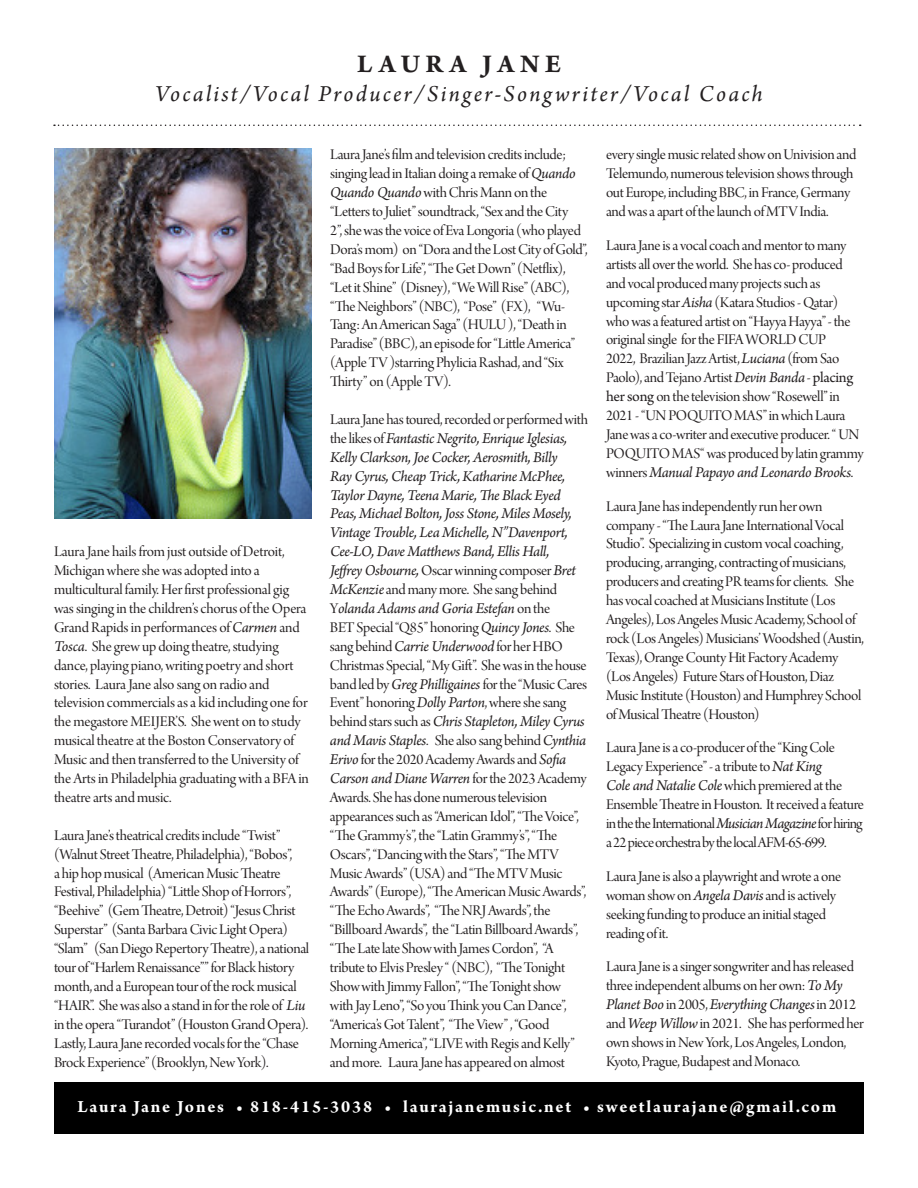
<style>
.page{position:relative;width:918px;height:1188px;background:#fff}
.page>*{position:absolute;margin:0;border:0;box-sizing:border-box;transform-origin:0 0}
.t1{font:700 27px "Arno Pro";letter-spacing:.21em;color:#231f20}
.t2{font:italic 24px "Arno Pro";letter-spacing:.095em;color:#231f20}
.t3{font:700 18px "Arno Pro";letter-spacing:.095em;color:#fff}
.t4{font:15.75px/18.9px "Arno Pro Display";letter-spacing:-.02em;color:#231f20}
.s1{font-family:"Arno Pro";font-style:italic}
.s2{font-family:"Arno Pro"}
</style>
<div class="page">
<img style="left:54px;top:148px;width:258px;height:370px">
<div style="left:54px;top:1082px;width:810px;height:52px;background:#000"></div>
<svg style="left:54px;top:125px;width:807px;height:1px"></svg>
<p class="t1" style="left:357px;top:49px;width:205px">LAURA JANE</p>
<p class="t2" style="left:155px;top:80px;width:609px">Vocalist/Vocal Producer/Singer-Songwriter/Vocal Coach</p>
<p class="t4" style="left:54px;top:543px;width:256px">Laura Jane hails from just outside of Detroit, Michigan where she was adopted into a multicultural family. Her first professional gig was singing in the children’s chorus of the Opera Grand Rapids in performances of <span class="s1">Carmen</span> and <span class="s1">Tosca</span>. She grew up doing theatre, studying dance, playing piano, writing poetry and short stories. Laura Jane also sang on radio and television commercials as a kid including one for the megastore MEIJER’S. She went on to study musical theatre at the Boston Conservatory of Music and then transferred to the University of the Arts in Philadelphia graduating with a BFA in theatre arts and music.</p>
<p class="t4" style="left:54px;top:827px;width:257px">Laura Jane’s theatrical credits include “Twist” (Walnut Street Theatre, Philadelphia), “Bobos”,<br>a hip hop musical (American Music Theatre Festival, Philadelphia) “Little Shop of Horrors”, “Beehive” (Gem Theatre, Detroit) “Jesus Christ Superstar” (Santa Barbara Civic Light Opera) “Slam” (San Diego Repertory Theatre), a national tour of “Harlem Renaissance”” for Black history month, and a European tour of the rock musical “HAIR”. She was also a stand in for the role of <span class="s1">Liu </span>in the opera “Turandot” (Houston Grand Opera).<br>Lastly, Laura Jane recorded vocals for the “Chase Brock Experience” (Brooklyn, New York).</p>
<p class="t4" style="left:330px;top:146px;width:259px">Laura Jane’s film and television credits include; singing lead in Italian doing a remake of <span class="s1">Quando Quando Quando</span> with Chris Mann on the “Letters to Juliet” soundtrack, “Sex and the City<br>2”, she was the voice of Eva Longoria (who played Dora’s mom) on “Dora and the Lost City of Gold”, “Bad Boys for Life”, “The Get Down” (Netflix), “Let it Shine” (Disney), “We Will Rise” (ABC), “The Neighbors” (NBC), “Pose” (FX), “Wu-Tang: An American Saga” (HULU ), “Death in Paradise” (BBC), an episode for “Little America” (Apple TV )starring Phylicia Rashad, and “Six Thirty” on (Apple TV).</p>
<p class="t4" style="left:330px;top:411px;width:260px">Laura Jane has toured, recorded or performed with the likes of <span class="s1">Fantastic Negrito, Enrique Iglesias, Kelly Clarkson, Joe Cocker, Aerosmith, Billy<br>Ray Cyrus, Cheap Trick, Katharine McPhee, Taylor Dayne, Teena Marie, The Black Eyed Peas, Michael Bolton, Joss Stone, Miles Mosely, Vintage Trouble, Lea Michelle, N”Davenport, Cee-LO, Dave Matthews Band, Ellis Hall,<br>Jeffrey Osbourne,</span> Oscar winning composer <span class="s1">Bret McKenzie</span> and many more. She sang behind Y<span class="s1">olanda Adams and Goria Estefan</span> on the<br>BET Special “Q85” honoring <span class="s1">Quincy Jones</span>. She sang behind <span class="s1">Carrie Underwood</span> for her HBO Christmas Special, “My Gift”. She was in the house band led by <span class="s1">Greg Philligaines</span> for the “Music Cares Event” honoring <span class="s1">Dolly Parton</span>, where she sang behind stars such as <span class="s1">Chris Stapleton, Miley Cyrus and Mavis Staples</span>. She also sang behind <span class="s1">Cynthia Erivo</span> for the 2020 Academy Awards and <span class="s1">Sofia Carson and Diane Warren</span> for the 2023 Academy Awards. She has done numerous television appearances such as “American Idol”, “The Voice”, “The Grammy’s”, the “Latin Grammy’s”, “The Oscars”, “Dancing with the Stars”, “The MTV Music Awards” (USA) and “The MTV Music Awards” (Europe), “The American Music Awards”, “The Echo Awards”, “The NRJ Awards”, the “Billboard Awards”, the “Latin Billboard Awards”, “The Late late Show with James Cordon”, “A tribute to Elvis Presley “ (NBC), “The Tonight Show with Jimmy Fallon”, “The Tonight show with Jay Leno”, “So you Think you Can Dance”, “America’s Got Talent”, “The View” , “Good Morning America”, “LIVE with Regis and Kelly” and more. Laura Jane has appeared on almost</p>
<p class="t4" style="left:606px;top:146px;width:252px">every single music related show on Univision and Telemundo, numerous television shows through out Europe, including BBC, in France, Germany and was a apart of the launch of MTV India.</p>
<p class="t4" style="left:606px;top:237px;width:259px">Laura Jane is a vocal coach and mentor to many artists all over the world. She has co- produced and vocal produced many projects such as upcoming star <span class="s1">Aisha</span> (Katara Studios - Qatar) who was a featured artist on “Hayya Hayya” - the original single for the FIFA WORLD CUP<br>2022, Brazilian Jazz Artist, <span class="s1">Luciana</span> (from Sao Paolo), and Tejano Artist <span class="s1">Devin Banda</span> - <span class="s2">placing her song</span> on the television show “Rosewell” in 2021 - “UN POQUITO MAS” in which Laura Jane was a co-writer and executive producer. “ UN POQUITO MAS“ was produced by latin grammy winners <span class="s1">Manual Papayo and Leonardo Brooks</span>.</p>
<p class="t4" style="left:606px;top:498px;width:260px">Laura Jane has independently run her own company - “The Laura Jane International Vocal Studio”. Specializing in custom vocal coaching, producing, arranging, contracting of musicians, producers and creating PR teams for clients. She has vocal coached at Musicians Institute (Los Angeles), Los Angeles Music Academy, School of rock (Los Angeles) Musicians’ Woodshed (Austin, Texas), Orange County Hit Factory Academy (Los Angeles) Future Stars of Houston, Diaz Music Institute (Houston) and Humphrey School of Musical Theatre (Houston)</p>
<p class="t4" style="left:606px;top:739px;width:260px">Laura Jane is a co-producer of the “King Cole Legacy Experience” - a tribute to <span class="s1">Nat King<br>Cole and Natalie Cole</span> which premiered at the Ensemble Theatre in Houston. It received a feature in the the International <span class="s1">Musician Magazine</span> for hiring a 22 piece orchestra by the local AFM-65-699.</p>
<p class="t4" style="left:606px;top:868px;width:237px">Laura Jane is also a playwright and wrote a one woman show on <span class="s1">Angela Davis</span> and is actively seeking funding to produce an initial staged reading of it.</p>
<p class="t4" style="left:606px;top:958px;width:259px">Laura Jane is a singer songwriter and has released three independent albums on her own: <span class="s1">To My Planet Boo</span> in 2005, <span class="s1">Everything Changes</span> in 2012 and <span class="s1">Weep Willow</span> in 2021. She has performed her own shows in New York, Los Angeles, London, Kyoto, Prague, Budapest and Monaco.</p>
<p class="t3" style="left:77px;top:1096px;width:760px">Laura Jane Jones • 818-415-3038 • laurajanemusic.net • sweetlaurajane@gmail.com</p>
</div>
